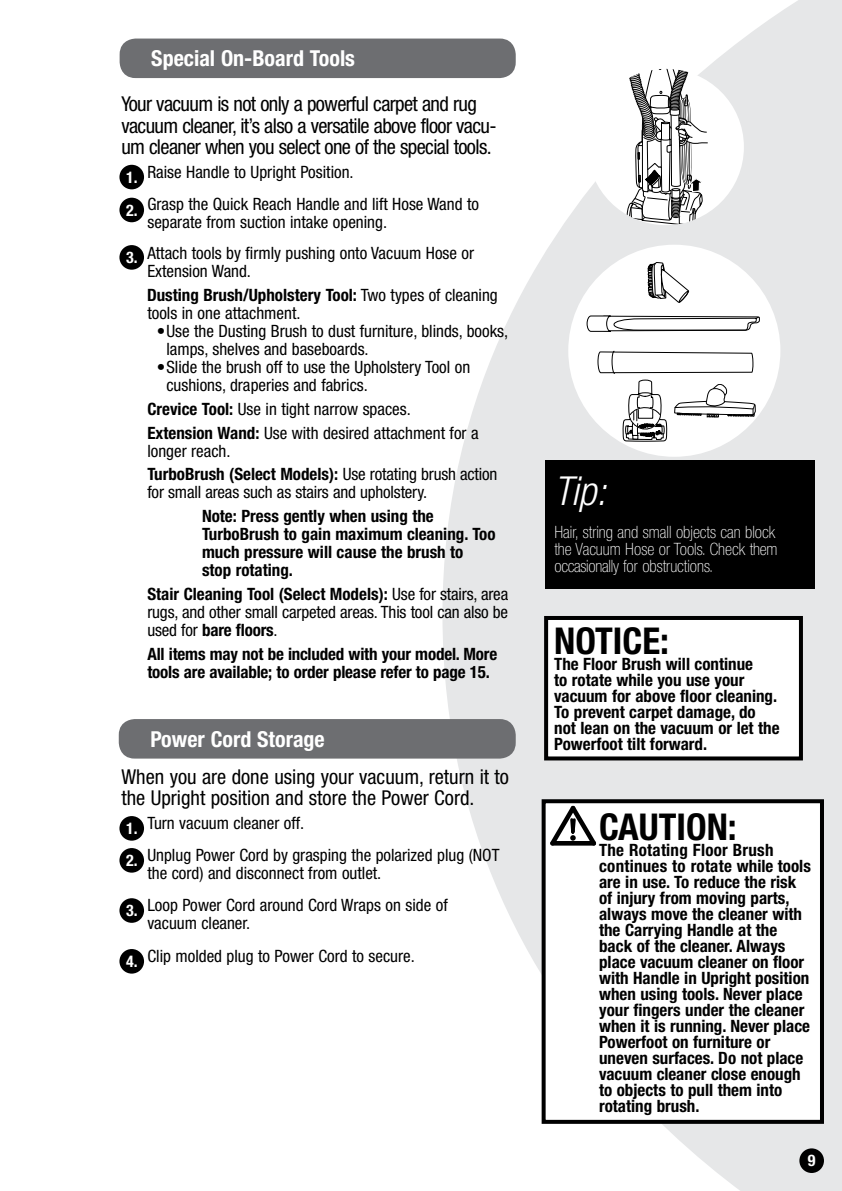
<style>
.page{position:relative;width:842px;height:1191px;background:#fff}
.page>*{position:absolute;margin:0;border:0;box-sizing:border-box;transform-origin:0 0}
.t1{font:italic 300 condensed 40px "Helvetica Neue LT Std";color:#fff}
.t2{font:700 condensed 37px "Helvetica Neue LT Std";color:#000}
.t3{font:700 condensed 22px "Helvetica Neue LT Std";color:#fff}
.t4{font:condensed 20.4px/21.6px "Helvetica Neue LT Std";letter-spacing:-.03em;color:#000}
.t5{font:condensed 20.4px/21.6px "Helvetica Neue LT Std";color:#000}
.t6{font:condensed 17px/32.2px "Helvetica Neue LT Std";color:#000}
.t7{font:700 condensed 17px/16px "Helvetica Neue LT Std";color:#000}
.t8{font:100 condensed 17px/17px "Helvetica Neue LT Std";color:#fff;text-align:justify}
.t9{font:700 condensed 16px/33px "Helvetica Neue LT Std";color:#fff}
.s1{font-weight:700}
</style>
<div class="page">
<svg style="left:442px;top:0;width:400px;height:1191px;fill:#e6e7e8"></svg>
<div style="left:799px;top:1148px;width:25px;height:25px;background:#000;border-radius:50%"></div>
<div style="left:119px;top:719px;width:397px;height:40px;background:#6d6e71;border-radius:16px"></div>
<div style="left:120px;top:39px;width:396px;height:39px;background:#6d6e71;border-radius:16px"></div>
<div style="left:119px;top:165px;width:25px;height:24px;background:#000;border-radius:50%"></div>
<div style="left:119px;top:198px;width:25px;height:24px;background:#000;border-radius:50%"></div>
<div style="left:119px;top:816px;width:25px;height:25px;background:#000;border-radius:50%"></div>
<div style="left:119px;top:848px;width:25px;height:25px;background:#000;border-radius:50%"></div>
<div style="left:119px;top:898px;width:25px;height:25px;background:#000;border-radius:50%"></div>
<div style="left:119px;top:949px;width:25px;height:25px;background:#000;border-radius:50%"></div>
<div style="left:544px;top:461px;width:270px;height:128px;background:#000"></div>
<div style="left:568px;top:245px;width:212px;height:212px;background:#fff;border-radius:50%"></div>
<svg style="left:598px;top:351px;width:156px;height:23px"></svg>
<svg style="left:586px;top:315px;width:174px;height:17px"></svg>
<div style="left:543px;top:801px;width:279px;height:321px;background:#fff"></div>
<div style="left:541px;top:799px;width:283px;height:325px;border:4px solid #000"></div>
<svg style="left:550px;top:802px;width:49px;height:44px"></svg>
<svg style="left:622px;top:380px;width:45px;height:62px"></svg>
<div style="left:587px;top:69px;width:157px;height:156px;background:#fff;border-radius:50%"></div>
<svg style="left:626px;top:69px;width:82px;height:156px"></svg>
<svg style="left:647px;top:262px;width:42px;height:41px"></svg>
<div style="left:546px;top:618px;width:255px;height:140px;background:#fff"></div>
<div style="left:544px;top:616px;width:259px;height:144px;border:4px solid #000"></div>
<svg style="left:674px;top:384px;width:82px;height:33px"></svg>
<div style="left:119px;top:245px;width:25px;height:25px;background:#000;border-radius:50%"></div>
<p class="t3" style="left:151px;top:45px;width:205px">Special On-Board Tools</p>
<p class="t4" style="left:121px;top:93px;width:377px">Your vacuum is not only a powerful carpet and rug vacuum cleaner, it’s also a versatile above floor vacu&shy;um cleaner when you select one of the special tools.</p>
<p class="t6" style="left:147px;top:156px;width:333px">Raise Handle to Upright Position.<br>Grasp the Quick Reach Handle and lift Hose Wand to</p>
<p class="t6" style="left:147px;top:207px;width:328px;line-height:30.6px">separate from suction intake opening.<br>Attach tools by firmly pushing onto Vacuum Hose or</p>
<p class="t6" style="left:147px;top:259px;width:352px;line-height:24px">Extension Wand.<br><span class="s1">Dusting Brush/Upholstery Tool:</span> Two types of cleaning</p>
<p class="t6" style="left:147px;top:296px;width:155px">tools in one attachment.</p>
<p class="t6" style="left:166px;top:322px;width:343px;line-height:18px;text-indent:-10px">• Use the Dusting Brush to dust furniture, blinds, books, lamps, shelves and baseboards.</p>
<p class="t6" style="left:166px;top:358px;width:305px;line-height:18px;text-indent:-10px">• Slide the brush off to use the Upholstery Tool on cushions, draperies and fabrics.</p>
<p class="t6" style="left:147px;top:396px;width:333px;line-height:24px"><span class="s1">Crevice Tool:</span> Use in tight narrow spaces.<br><span class="s1">Extension Wand:</span> Use with desired attachment for a</p>
<p class="t6" style="left:147px;top:438px;width:351px;line-height:24px">longer reach.<br><span class="s1">TurboBrush (Select Models):</span> Use rotating brush action</p>
<p class="t6" style="left:147px;top:476px;width:281px">for small areas such as stairs and upholstery.</p>
<p class="t7" style="left:202px;top:507px;width:295px;line-height:18px">Note: Press gently when using the<br>TurboBrush to gain maximum cleaning. Too much pressure will cause the brush to stop rotating.</p>
<p class="t6" style="left:147px;top:585px;width:362px;line-height:18px;text-align:justify"><span class="s1">Stair Cleaning Tool (Select Models):</span> Use for stairs, area rugs, and other small carpeted areas. This tool can also be used for <span class="s1">bare floors</span>.</p>
<p class="t7" style="left:147px;top:645px;width:351px;line-height:18px">All items may not be included with your model. More tools are available; to order please refer to page 15.</p>
<p class="t9" style="left:126px;top:160px;width:13px">1.<br>2.</p>
<p class="t9" style="left:126px;top:241px;width:13px">3.</p>
<p class="t3" style="left:150px;top:726px;width:176px">Power Cord Storage</p>
<p class="t5" style="left:121px;top:765px;width:389px">When you are done using your vacuum, return it to the Upright position and store the Power Cord.</p>
<p class="t6" style="left:147px;top:807px;width:354px">Turn vacuum cleaner off.<br>Unplug Power Cord by grasping the polarized plug (NOT</p>
<p class="t6" style="left:147px;top:857px;width:302px">the cord) and disconnect from outlet.<br>Loop Power Cord around Cord Wraps on side of</p>
<p class="t6" style="left:147px;top:907px;width:269px">vacuum cleaner.<br>Clip molded plug to Power Cord to secure.</p>
<p class="t9" style="left:126px;top:812px;width:13px;line-height:32px">1.<br>2.</p>
<p class="t9" style="left:126px;top:894px;width:13px">3.</p>
<p class="t9" style="left:126px;top:944px;width:13px">4.</p>
<h1 class="t1" style="left:554px;top:468px;width:53px">Tip:</h1>
<p class="t8" style="left:554px;top:523px;width:224px">Hair, string and small objects can block the Vacuum Hose or Tools. Check them occasionally for obstructions.</p>
<h2 class="t2" style="left:554px;top:618px;width:116px">NOTICE:</h2>
<p class="t7" style="left:554px;top:655px;width:227px">The Floor Brush will continue<br>to rotate while you use your vacuum for above floor cleaning.<br>To prevent carpet damage, do not lean on the vacuum or let the<br>Powerfoot tilt forward.</p>
<h2 class="t2" style="left:599px;top:805px;width:139px">CAUTION:</h2>
<p class="t7" style="left:599px;top:842px;width:213px">The Rotating Floor Brush continues to rotate while tools are in use. To reduce the risk of injury from moving parts, always move the cleaner with the Carrying Handle at the back of the cleaner. Always place vacuum cleaner on floor with Handle in Upright position when using tools. Never place your fingers under the cleaner when it is running. Never place<br>Powerfoot on furniture or uneven surfaces. Do not place vacuum cleaner close enough to objects to pull them into rotating brush.</p>
<p class="t9" style="left:806px;top:1144px;width:13px">1 .9</p>
</div>
